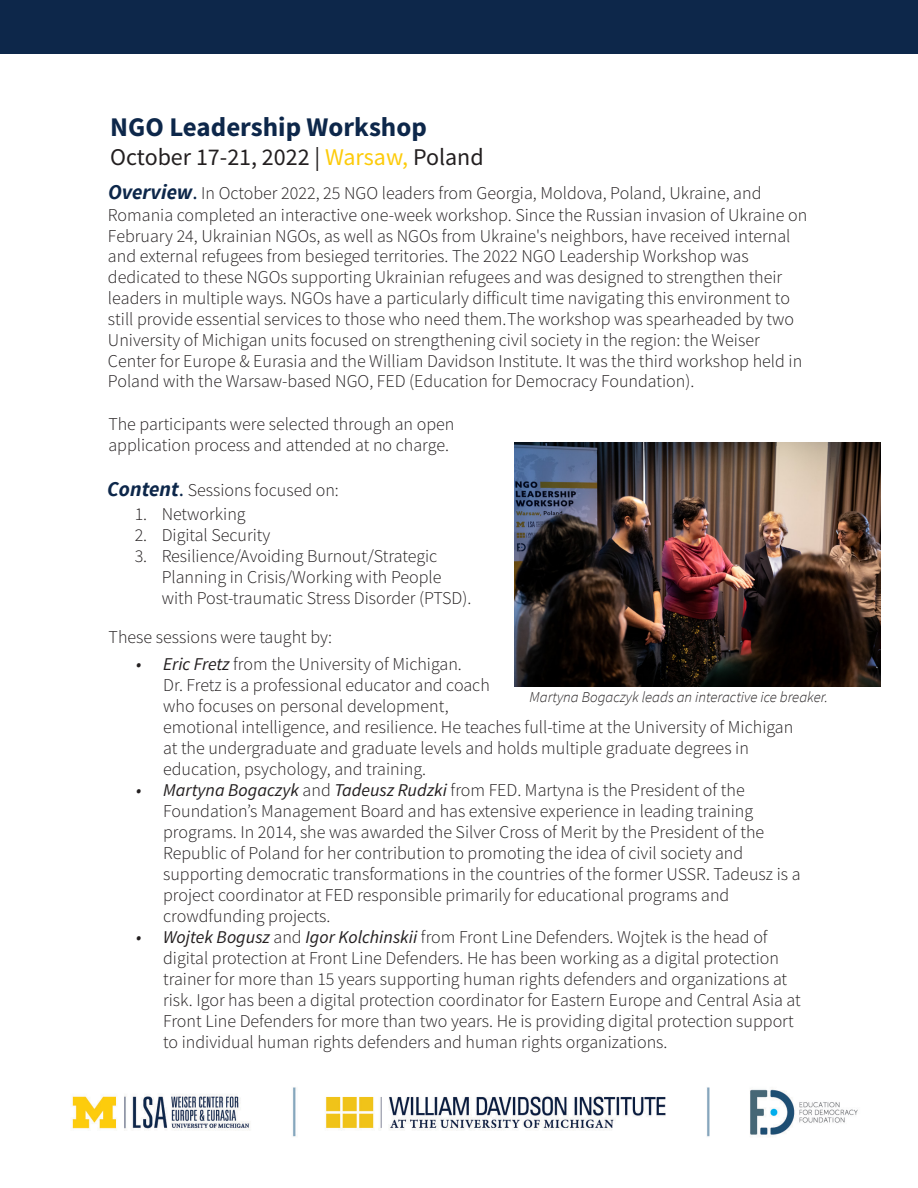
<style>
.page{position:relative;width:918px;height:1188px;background:#fff}
.page>*{position:absolute;margin:0;border:0;box-sizing:border-box;transform-origin:0 0}
.t1{font:700 27px "Source Sans Pro";color:#0d274a}
.t2{font:24px "Source Sans Pro";color:#231f20}
.t3{font:300 18px/21px "Source Sans Pro";color:#231f20}
.t4{font:italic 300 15px "Source Sans Pro";color:#231f20}
.s1{color:#fdcb0a}
.s2{font-weight:700;font-style:italic;font-size:21px;color:#0d274a}
.s3{font-weight:400;font-size:21px;color:#0d274a}
.s4{font-weight:400;font-style:italic}
</style>
<div class="page">
<img style="left:72px;top:1087px;width:786px;height:50px">
<div style="left:0;top:0;width:918px;height:54px;background:#0d274a"></div>
<img style="left:515px;top:443px;width:366px;height:244px">
<h1 class="t1" style="left:110px;top:109px;width:318px">NGO Leadership Workshop</h1>
<h2 class="t2" style="left:110px;top:141px;width:375px">October 17-21, 2022 | <span class="s1">Warsaw,</span> Poland</h2>
<p class="t3" style="left:108px;top:182px;width:701px"><span class="s2">Overview</span><span class="s3">.</span> In October 2022, 25 NGO leaders from Georgia, Moldova, Poland, Ukraine, and Romania completed an interactive one-week workshop. Since the Russian invasion of Ukraine on February 24, Ukrainian NGOs, as well as NGOs from Ukraine's neighbors, have received internal and external refugees from besieged territories. The 2022 NGO Leadership Workshop was dedicated to these NGOs supporting Ukrainian refugees and was designed to strengthen their leaders in multiple ways. NGOs have a particularly difficult time navigating this environment to still provide essential services to those who need them.The workshop was spearheaded by two University of Michigan units focused on strengthening civil society in the region: the Weiser Center for Europe &amp; Eurasia and the William Davidson Institute. It was the third workshop held in Poland with the Warsaw-based NGO, FED (Education for Democracy Foundation).</p>
<p class="t3" style="left:108px;top:414px;width:348px">The participants were selected through an open application process and attended at no charge.</p>
<p class="t3" style="left:107px;top:479px;width:233px"><span class="s2">Content</span><span class="s3">.</span> Sessions focused on:</p>
<p class="t3" style="left:135px;top:504px;width:113px">1. Networking</p>
<p class="t3" style="left:135px;top:525px;width:137px">2. Digital Security</p>
<p class="t3" style="left:162px;top:546px;width:311px;text-indent:-27px">3. Resilience/Avoiding Burnout/Strategic<br>Planning in Crisis/Working with People with Post-traumatic Stress Disorder (PTSD).</p>
<p class="t3" style="left:109px;top:627px;width:225px">These sessions were taught by:</p>
<p class="t3" style="left:163px;top:653px;width:632px;text-indent:-27px"><span class="s4">• Eric Fretz</span> from the University of Michigan.<br>Dr. Fretz is a professional educator and coach<br>who focuses on personal development,<br>emotional intelligence, and resilience. He teaches full-time at the University of Michigan at the undergraduate and graduate levels and holds multiple graduate degrees in education, psychology, and training.</p>
<p class="t3" style="left:163px;top:780px;width:639px;text-indent:-27px"><span class="s4">• Martyna Bogaczyk</span> and <span class="s4">Tadeusz Rudzki</span> from FED. Martyna is the President of the Foundation’s Management Board and has extensive experience in leading training programs. In 2014, she was awarded the Silver Cross of Merit by the President of the Republic of Poland for her contribution to promoting the idea of civil society and supporting democratic transformations in the countries of the former USSR. Tadeusz is a project coordinator at FED responsible primarily for educational programs and crowdfunding projects.</p>
<p class="t3" style="left:163px;top:927px;width:639px;text-indent:-27px"><span class="s4">• Wojtek Bogusz</span> and <span class="s4">Igor Kolchinskii</span> from Front Line Defenders. Wojtek is the head of digital protection at Front Line Defenders. He has been working as a digital protection trainer for more than 15 years supporting human rights defenders and organizations at risk. Igor has been a digital protection coordinator for Eastern Europe and Central Asia at Front Line Defenders for more than two years. He is providing digital protection support to individual human rights defenders and human rights organizations.</p>
<p class="t4" style="left:530px;top:688px;width:300px">Martyna Bogaczyk leads an interactive ice breaker.</p>
</div>
